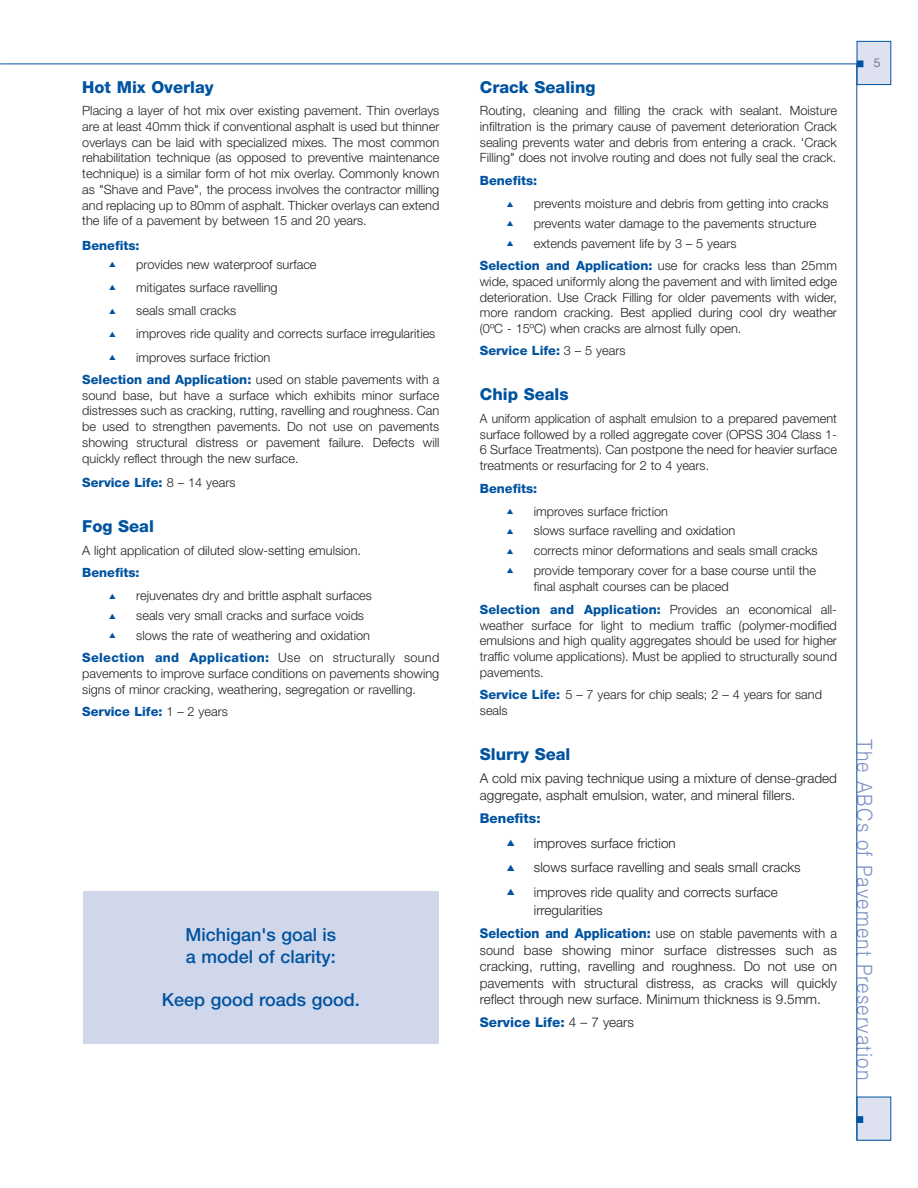
<style>
.page{position:relative;width:918px;height:1188px;background:#fff}
.page>*{position:absolute;margin:0;border:0;box-sizing:border-box;transform-origin:0 0}
.t1{font:300 21px "Helvetica";letter-spacing:.055em;color:#7e91c5;scale:.9 1}
.t2{font:500 18px/21.6px "Helvetica Neue";color:#0053a0}
.t3{font:800 16.5px "Helvetica Neue";color:#0053a0}
.t4{font:300 13.5px/16.5px "Helvetica Neue";color:#231f20;text-align:justify;scale:.94 1}
.t5{font:300 13.5px/16.5px "Helvetica Neue";color:#231f20}
.t6{font:800 13.5px "Helvetica Neue";color:#0053a0}
.t7{font:300 12.75px/15.8px "Helvetica Neue";color:#231f20}
.t8{font:300 12.75px/15.8px "Helvetica Neue";color:#231f20;text-align:justify;scale:.94 1}
.t9{font:800 12.75px "Helvetica Neue";color:#0053a0}
.t10{font:300 12px "Helvetica";color:#58595b}
.s1{color:#0053a0}
.s2{font-weight:800;color:#0053a0}
.s3{font-weight:300;color:#231f20}
</style>
<div class="page">
<div style="left:857px;top:41px;width:34px;height:44px;background:#dee2f0"></div>
<div style="left:857px;top:41px;width:34px;height:44px;border:1px solid #0053a0"></div>
<svg style="left:857px;top:61px;width:6px;height:6px"></svg>
<hr style="left:0;top:64px;width:857px;height:1px;background:#0053a0">
<div style="left:857px;top:1097px;width:34px;height:43px;background:#dee2f0"></div>
<div style="left:857px;top:1116px;width:6px;height:7px;border:1px solid #0053a0"></div>
<hr style="left:856px;top:64px;width:1px;height:1076px;background:#0053a0">
<div style="left:83px;top:891px;width:356px;height:153px;background:#d1d7eb"></div>
<p class="t3" style="left:82px;top:81px;width:133px">Hot Mix Overlay</p>
<p class="t7" style="left:82px;top:104px;width:359px;text-align:justify">Placing a layer of hot mix over existing pavement. Thin overlays are at least 40mm thick if conventional asphalt is used but thinner overlays can be laid with specialized mixes. The most common rehabilitation technique (as opposed to preventive maintenance technique) is a similar form of hot mix overlay. Commonly known as "Shave and Pave", the process involves the contractor milling and replacing up to 80mm of asphalt. Thicker overlays can extend the life of a pavement by between 15 and 20 years.</p>
<p class="t9" style="left:82px;top:241px;width:59px">Benefits:</p>
<p class="t7" style="left:109px;top:257px;width:209px"><span class="s1">▲</span> provides new waterproof surface</p>
<p class="t7" style="left:109px;top:281px;width:170px"><span class="s1">▲</span> mitigates surface ravelling</p>
<p class="t7" style="left:109px;top:304px;width:129px"><span class="s1">▲</span> seals small cracks</p>
<p class="t7" style="left:109px;top:327px;width:328px"><span class="s1">▲</span> improves ride quality and corrects surface irregularities</p>
<p class="t7" style="left:82px;top:347px;width:359px;line-height:22.5px;text-indent:27px"><span class="s1">▲</span> improves surface friction<br><span class="s2">Selection and Application:</span> used on stable pavements with a</p>
<p class="t7" style="left:82px;top:388px;width:359px;text-align:justify">sound base, but have a surface which exhibits minor surface distresses such as cracking, rutting, ravelling and roughness. Can be used to strengthen pavements. Do not use on pavements showing structural distress or pavement failure. Defects will quickly reflect through the new surface.</p>
<p class="t9" style="left:82px;top:478px;width:155px">Service Life: <span class="s3">8 – 14 years</span></p>
<p class="t3" style="left:82px;top:520px;width:73px">Fog Seal</p>
<p class="t7" style="left:82px;top:543px;width:280px">A light application of diluted slow-setting emulsion.</p>
<p class="t9" style="left:82px;top:568px;width:59px">Benefits:</p>
<p class="t7" style="left:109px;top:589px;width:264px"><span class="s1">▲</span> rejuvenates dry and brittle asphalt surfaces</p>
<p class="t7" style="left:109px;top:609px;width:256px"><span class="s1">▲</span> seals very small cracks and surface voids</p>
<p class="t7" style="left:82px;top:625px;width:359px;line-height:22.5px;text-indent:27px"><span class="s1">▲</span> slows the rate of weathering and oxidation<br><span class="s2">Selection and Application:</span> Use on structurally sound</p>
<p class="t7" style="left:82px;top:667px;width:359px">pavements to improve surface conditions on pavements showing signs of minor cracking, weathering, segregation or ravelling.</p>
<p class="t9" style="left:82px;top:707px;width:147px">Service Life: <span class="s3">1 – 2 years</span></p>
<h2 class="t2" style="left:185px;top:925px;width:152px">Michigan's goal is a model of clarity:</h2>
<h2 class="t2" style="left:162px;top:990px;width:199px">Keep good roads good.</h2>
<p class="t3" style="left:480px;top:81px;width:117px">Crack Sealing</p>
<p class="t7" style="left:480px;top:104px;width:359px;text-align:justify">Routing, cleaning and filling the crack with sealant. Moisture infiltration is the primary cause of pavement deterioration Crack sealing prevents water and debris from entering a crack. 'Crack Filling" does not involve routing and does not fully seal the crack.</p>
<p class="t9" style="left:480px;top:176px;width:59px">Benefits:</p>
<p class="t7" style="left:507px;top:197px;width:323px"><span class="s1">▲</span> prevents moisture and debris from getting into cracks</p>
<p class="t7" style="left:507px;top:217px;width:311px"><span class="s1">▲</span> prevents water damage to the pavements structure</p>
<p class="t7" style="left:480px;top:233px;width:359px;line-height:22.5px;text-indent:27px"><span class="s1">▲</span> extends pavement life by 3 – 5 years<br><span class="s2">Selection and Application:</span> use for cracks less than 25mm</p>
<p class="t7" style="left:480px;top:274px;width:359px;text-align:justify">wide, spaced uniformly along the pavement and with limited edge deterioration. Use Crack Filling for older pavements with wider, more random cracking. Best applied during cool dry weather (0ºC - 15ºC) when cracks are almost fully open.</p>
<p class="t9" style="left:480px;top:346px;width:147px">Service Life: <span class="s3">3 – 5 years</span></p>
<p class="t3" style="left:480px;top:389px;width:90px">Chip Seals</p>
<p class="t8" style="left:480px;top:412px;width:381px">A uniform application of asphalt emulsion to a prepared pavement surface followed by a rolled aggregate cover (OPSS 304 Class 1- 6 Surface Treatments). Can postpone the need for heavier surface treatments or resurfacing for 2 to 4 years.</p>
<p class="t9" style="left:480px;top:483px;width:59px">Benefits:</p>
<p class="t7" style="left:507px;top:504px;width:163px"><span class="s1">▲</span> improves surface friction</p>
<p class="t7" style="left:507px;top:524px;width:230px"><span class="s1">▲</span> slows surface ravelling and oxidation</p>
<p class="t7" style="left:507px;top:544px;width:312px"><span class="s1">▲</span> corrects minor deformations and seals small cracks</p>
<p class="t7" style="left:534px;top:563px;width:284px;line-height:16.5px;text-indent:-27px"><span class="s1">▲</span> provide temporary cover for a base course until the final asphalt courses can be placed</p>
<p class="t7" style="left:480px;top:603px;width:359px;text-align:justify"><span class="s2">Selection and Application:</span> Provides an economical all&shy;weather surface for light to medium traffic (polymer-modified emulsions and high quality aggregates should be used for higher traffic volume applications). Must be applied to structurally sound pavements.</p>
<p class="t7" style="left:480px;top:688px;width:344px"><span class="s2">Service Life:</span> 5 – 7 years for chip seals; 2 – 4 years for sand seals</p>
<p class="t3" style="left:480px;top:748px;width:92px">Slurry Seal</p>
<p class="t5" style="left:480px;top:771px;width:359px">A cold mix paving technique using a mixture of dense-graded aggregate, asphalt emulsion, water, and mineral fillers.</p>
<p class="t6" style="left:480px;top:813px;width:62px">Benefits:</p>
<p class="t5" style="left:507px;top:836px;width:170px"><span class="s1">▲</span> improves surface friction</p>
<p class="t5" style="left:507px;top:860px;width:295px"><span class="s1">▲</span> slows surface ravelling and seals small cracks</p>
<p class="t5" style="left:534px;top:884px;width:245px;line-height:18px;text-indent:-27px"><span class="s1">▲</span> improves ride quality and corrects surface irregularities</p>
<p class="t4" style="left:480px;top:926px;width:381px"><span class="s2">Selection and Application:</span> use on stable pavements with a sound base showing minor surface distresses such as cracking, rutting, ravelling and roughness. Do not use on pavements with structural distress, as cracks will quickly reflect through new surface. Minimum thickness is 9.5mm.</p>
<p class="t6" style="left:480px;top:1018px;width:156px">Service Life: <span class="s3">4 – 7 years</span></p>
<p class="t10" style="left:874px;top:59px;width:8px">5</p>
<h1 class="t1" style="left:872px;top:739px;width:380px;rotate:90deg">The ABCs of Pavement Preservation</h1>
</div>
